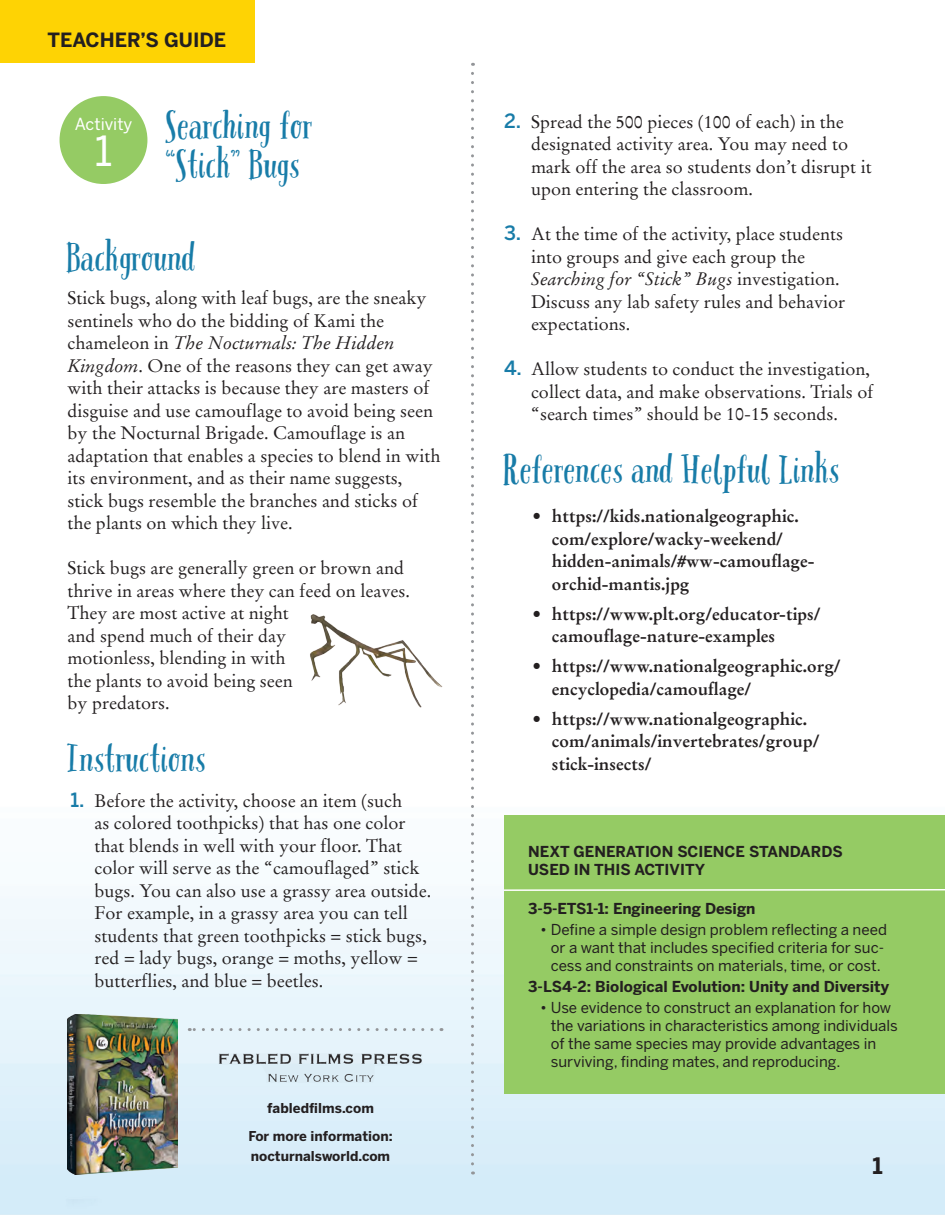
<style>
.page{position:relative;width:945px;height:1215px;background:#fff}
.page>*{position:absolute;margin:0;border:0;box-sizing:border-box;transform-origin:0 0}
.t1{font:41.25px "Benton Sans";color:#fff}
.t2{font:36px/39px "Pacific Northwest Letters";color:#187ca8}
.t3{font:700 22.5px "Benton Sans";color:#231f20}
.t4{font:700 19.5px "Benton Sans";color:#231f20}
.t5{font:18px/22.5px "Stempel Garamond";color:#231f20}
.t6{font:700 17.25px/22.5px "Stempel Garamond";color:#231f20}
.t7{font:16.5px "Benton Sans";color:#fff}
.t8{font:15px/18px "Benton Sans";color:#231f20;text-align:center}
.t9{font:700 15px/18px "Benton Sans";color:#231f20}
.t10{font:700 13.5px/19.5px "Benton Sans";color:#231f20}
.s1{font-style:italic}
.s2{font-family:"Benton Sans";font-weight:500;font-size:19.5px;color:#187ca8}
.s3{font-weight:400}
</style>
<div class="page">
<img style="left:0;top:896px;width:944px;height:319px">
<svg style="left:471px;top:73px;width:3px;height:1102px"></svg>
<div style="left:0;top:0;width:254px;height:63px;background:#fed304"></div>
<div style="left:60px;top:96px;width:87px;height:88px;background:#95cb64;border-radius:50%"></div>
<div style="left:504px;top:815px;width:441px;height:279px;background:#95cb64"></div>
<svg style="left:504px;top:889px;width:441px;height:2px"></svg>
<img style="left:68px;top:1014px;width:110px;height:160px">
<img style="left:219px;top:1053px;width:203px;height:30px">
<svg style="left:189px;top:1028px;width:243px;height:3px"></svg>
<img style="left:310px;top:614px;width:133px;height:94px">
<p class="t4" style="left:47px;top:28px;width:180px">TEACHER’S GUIDE</p>
<p class="t7" style="left:75px;top:114px;width:59px">Activity</p>
<h1 class="t1" style="left:94px;top:127px;width:20px">1</h1>
<h2 class="t2" style="left:166px;top:107px;width:148px">Searching for “Stick” Bugs</h2>
<h2 class="t2" style="left:68px;top:239px;width:131px">Background</h2>
<p class="t5" style="left:68px;top:287px;width:375px">Stick bugs, along with leaf bugs, are the sneaky sentinels who do the bidding of Kami the chameleon in <span class="s1">The Nocturnals: The Hidden Kingdom</span>. One of the reasons they can get away with their attacks is because they are masters of disguise and use camouflage to avoid being seen by the Nocturnal Brigade. Camouflage is an adaptation that enables a species to blend in with its environment, and as their name suggests, stick bugs resemble the branches and sticks of the plants on which they live.</p>
<p class="t5" style="left:68px;top:557px;width:344px">Stick bugs are generally green or brown and thrive in areas where they can feed on leaves.<br>They are most active at night<br>and spend much of their day<br>motionless, blending in with<br>the plants to avoid being seen<br>by predators.</p>
<h2 class="t2" style="left:68px;top:740px;width:141px">Instructions</h2>
<p class="t5" style="left:94px;top:790px;width:338px;text-indent:-24px"><span class="s2">1.</span> Before the activity, choose an item (such<br>as colored toothpicks) that has one color that blends in well with your floor. That color will serve as the “camouflaged” stick bugs. You can also use a grassy area outside.<br>For example, in a grassy area you can tell students that green toothpicks = stick bugs, red = lady bugs, orange = moths, yellow = butterflies, and blue = beetles.</p>
<p class="t10" style="left:267px;top:1098px;width:108px">fabledfilms.com</p>
<p class="t10" style="left:248px;top:1127px;width:146px">For more information: nocturnalsworld.com</p>
<p class="t5" style="left:531px;top:110px;width:342px;text-indent:-27px"><span class="s2">2.</span> Spread the 500 pieces (100 of each) in the designated activity area. You may need to mark off the area so students don’t disrupt it upon entering the classroom.</p>
<p class="t5" style="left:531px;top:223px;width:316px;text-indent:-27px"><span class="s2">3.</span> At the time of the activity, place students into groups and give each group the <span class="s1">Searching for “Stick” Bugs</span> investigation.<br>Discuss any lab safety rules and behavior expectations.</p>
<p class="t5" style="left:531px;top:358px;width:344px;text-indent:-27px"><span class="s2">4.</span> Allow students to conduct the investigation, collect data, and make observations. Trials of “search times” should be 10-15 seconds.</p>
<h2 class="t2" style="left:504px;top:451px;width:338px">References and Helpful Links</h2>
<p class="t6" style="left:552px;top:505px;width:264px;text-indent:-19px"><span class="s3">•</span> https://kids.nationalgeographic. com/explore/wacky-weekend/ hidden-animals/#ww-camouflage&shy;orchid-mantis.jpg</p>
<p class="t6" style="left:552px;top:602px;width:270px;text-indent:-19px"><span class="s3">•</span> https://www.plt.org/educator-tips/ camouflage-nature-examples</p>
<p class="t6" style="left:552px;top:655px;width:290px;text-indent:-19px"><span class="s3">•</span> https://www.nationalgeographic.org/ encyclopedia/camouflage/</p>
<p class="t6" style="left:552px;top:707px;width:269px;text-indent:-19px"><span class="s3">•</span> https://www.nationalgeographic. com/animals/invertebrates/group/ stick-insects/</p>
<p class="t9" style="left:528px;top:842px;width:316px">NEXT GENERATION SCIENCE STANDARDS<br>USED IN THIS ACTIVITY</p>
<p class="t9" style="left:528px;top:899px;width:229px">3-5-ETS1-1: Engineering Design</p>
<p class="t8" style="left:540px;top:920px;width:348px">• Define a simple design problem reflecting a need or a want that includes specified criteria for suc&shy;cess and constraints on materials, time, or cost.</p>
<p class="t9" style="left:528px;top:977px;width:362px">3-LS4-2: Biological Evolution: Unity and Diversity</p>
<p class="t8" style="left:551px;top:998px;width:349px;text-align:left;text-indent:-10px">• Use evidence to construct an explanation for how the variations in characteristics among individuals of the same species may provide advantages in surviving, finding mates, and reproducing.</p>
<p class="t3" style="left:872px;top:1153px;width:12px">1</p>
</div>
